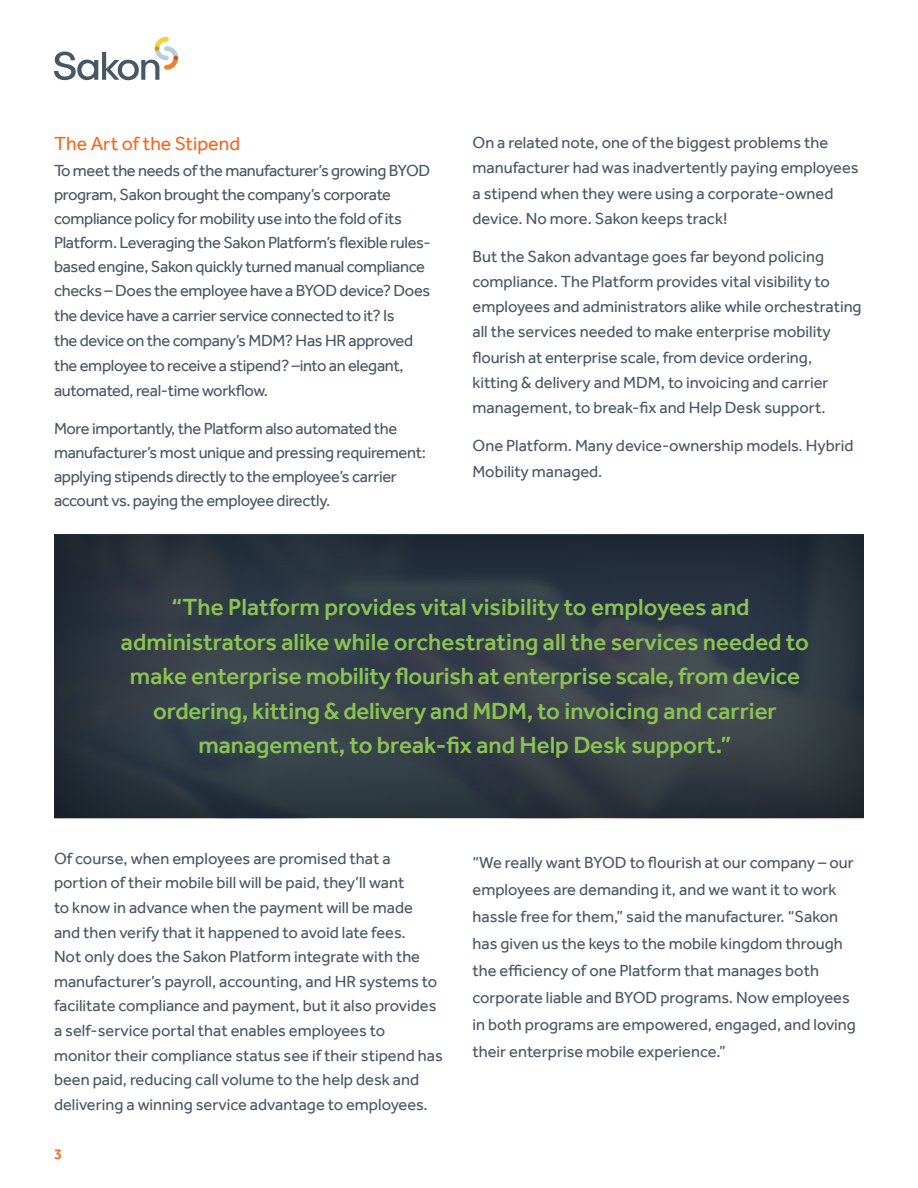
<style>
.page{position:relative;width:918px;height:1188px;background:#fff}
.page>*{position:absolute;margin:0;border:0;box-sizing:border-box;transform-origin:0 0}
.t1{font:500 24px/34.5px "Effra";color:#8ac352;text-align:center}
.t2{font:19.5px "Effra";color:#f36821}
.t3{font:16.5px/24.6px "Effra";color:#475865}
.t4{font:16.5px/24.5px "Effra";letter-spacing:-.02em;color:#475865}
.t5{font:500 15px "Effra";color:#f36821}
</style>
<div class="page">
<svg style="left:54px;top:534px;width:810px;height:285px;background:#303943"></svg>
<svg style="left:54px;top:37px;width:124px;height:43px"></svg>
<p class="t2" style="left:54px;top:132px;width:188px">The Art of the Stipend</p>
<p class="t4" style="left:54px;top:158px;width:378px">To meet the needs of the manufacturer’s growing BYOD program, Sakon brought the company’s corporate compliance policy for mobility use into the fold of its Platform. Leveraging the Sakon Platform’s flexible rules&shy;based engine, Sakon quickly turned manual compliance checks – Does the employee have a BYOD device? Does the device have a carrier service connected to it? Is<br>the device on the company’s MDM? Has HR approved the employee to receive a stipend? –into an elegant, automated, real-time workflow.</p>
<p class="t4" style="left:54px;top:416px;width:373px;line-height:24px">More importantly, the Platform also automated the manufacturer’s most unique and pressing requirement: applying stipends directly to the employee’s carrier account vs. paying the employee directly.</p>
<p class="t3" style="left:473px;top:130px;width:388px;line-height:25.2px">On a related note, one of the biggest problems the manufacturer had was inadvertently paying employees a stipend when they were using a corporate-owned device. No more. Sakon keeps track!</p>
<p class="t3" style="left:473px;top:244px;width:391px;line-height:25px">But the Sakon advantage goes far beyond policing compliance. The Platform provides vital visibility to employees and administrators alike while orchestrating all the services needed to make enterprise mobility flourish at enterprise scale, from device ordering, kitting &amp; delivery and MDM, to invoicing and carrier management, to break-fix and Help Desk support.</p>
<p class="t3" style="left:473px;top:433px;width:383px;line-height:25.7px">One Platform. Many device-ownership models. Hybrid<br>Mobility managed.</p>
<p class="t1" style="left:121px;top:590px;width:689px">“The Platform provides vital visibility to employees and administrators alike while orchestrating all the services needed to make enterprise mobility flourish at enterprise scale, from device ordering, kitting &amp; delivery and MDM, to invoicing and carrier management, to break-fix and Help Desk support.”</p>
<p class="t3" style="left:54px;top:846px;width:390px">Of course, when employees are promised that a portion of their mobile bill will be paid, they’ll want<br>to know in advance when the payment will be made and then verify that it happened to avoid late fees.<br>Not only does the Sakon Platform integrate with the manufacturer’s payroll, accounting, and HR systems to facilitate compliance and payment, but it also provides a self-service portal that enables employees to monitor their compliance status see if their stipend has been paid, reducing call volume to the help desk and delivering a winning service advantage to employees.</p>
<p class="t5" style="left:54px;top:1146px;width:10px">3</p>
<p class="t3" style="left:473px;top:849px;width:385px;line-height:27px">“We really want BYOD to flourish at our company – our employees are demanding it, and we want it to work hassle free for them,” said the manufacturer. “Sakon has given us the keys to the mobile kingdom through the efficiency of one Platform that manages both corporate liable and BYOD programs. Now employees in both programs are empowered, engaged, and loving their enterprise mobile experience.”</p>
</div>
